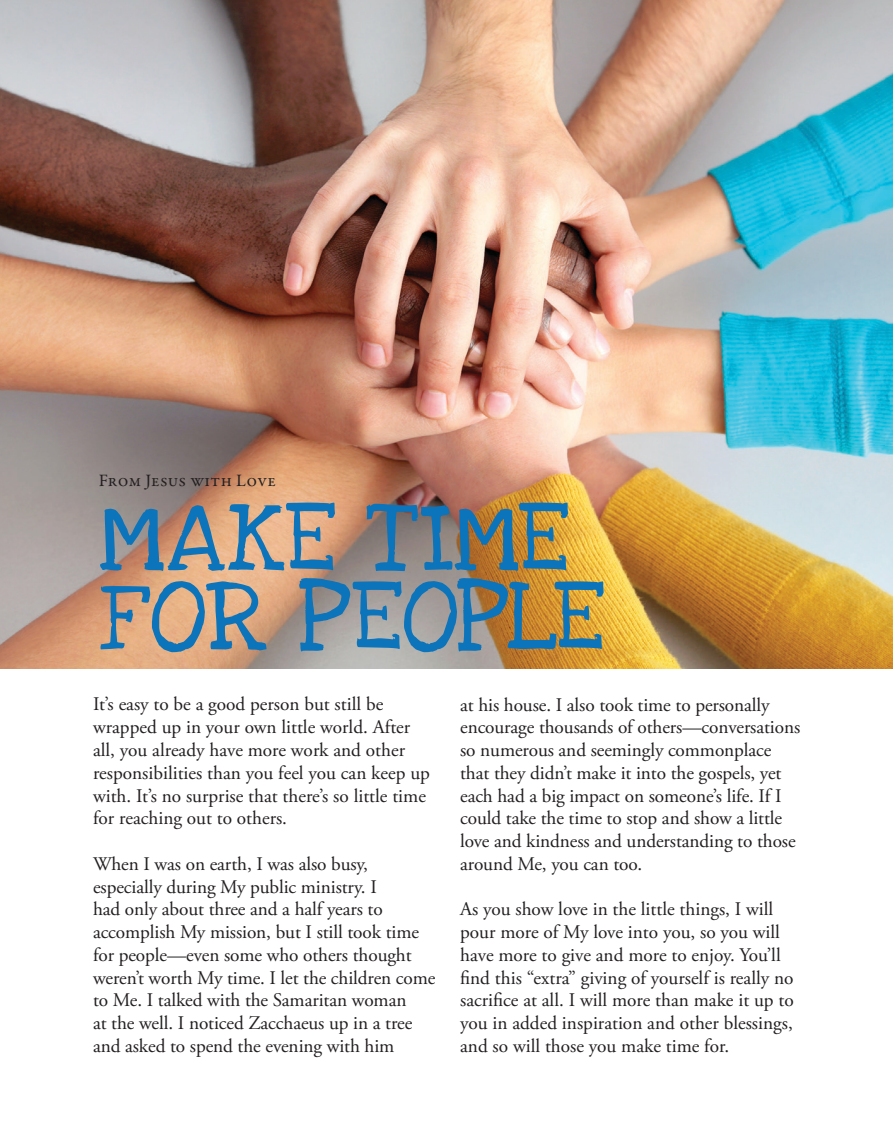
<style>
.page{position:relative;width:893px;height:1141px;background:#fff}
.page>*{position:absolute;margin:0;border:0;box-sizing:border-box;transform-origin:0 0}
.t1{font:71.75px/78.8px "Love Ya Like A Sister Solid";color:#0b74bb}
.t2{font:19.25px/22.8px "Adobe Garamond Pro";letter-spacing:-.005em;color:#231f20}
.t3{font:17.5px "Garamond Premr Pro";letter-spacing:.015em;color:#231f20}
</style>
<div class="page">
<img style="left:0;top:0;width:893px;height:668px">
<p class="t3" style="left:99px;top:470px;width:179px">From Jesus with Love</p>
<h1 class="t1" style="left:99px;top:501px;width:507px">MAKE T IME<br>FOR PEOPLE</h1>
<p class="t2" style="left:93px;top:694px;width:338px">It’s easy to be a good person but still be wrapped up in your own little world. After all, you already have more work and other responsibilities than you feel you can keep up with. It’s no surprise that there’s so little time for reaching out to others.</p>
<p class="t2" style="left:93px;top:853px;width:344px">When I was on earth, I was also busy, especially during My public ministry. I<br>had only about three and a half years to accomplish My mission, but I still took time for people—even some who others thought weren’t worth My time. I let the children come to Me. I talked with the Samaritan woman<br>at the well. I noticed Zacchaeus up in a tree and asked to spend the evening with him</p>
<p class="t2" style="left:460px;top:694px;width:342px">at his house. I also took time to personally encourage thousands of others—conversations so numerous and seemingly commonplace that they didn’t make it into the gospels, yet each had a big impact on someone’s life. If I could take the time to stop and show a little love and kindness and understanding to those around Me, you can too.</p>
<p class="t2" style="left:460px;top:899px;width:335px">As you show love in the little things, I will pour more of My love into you, so you will have more to give and more to enjoy. You’ll find this “extra” giving of yourself is really no sacrifice at all. I will more than make it up to you in added inspiration and other blessings, and so will those you make time for.</p>
</div>
